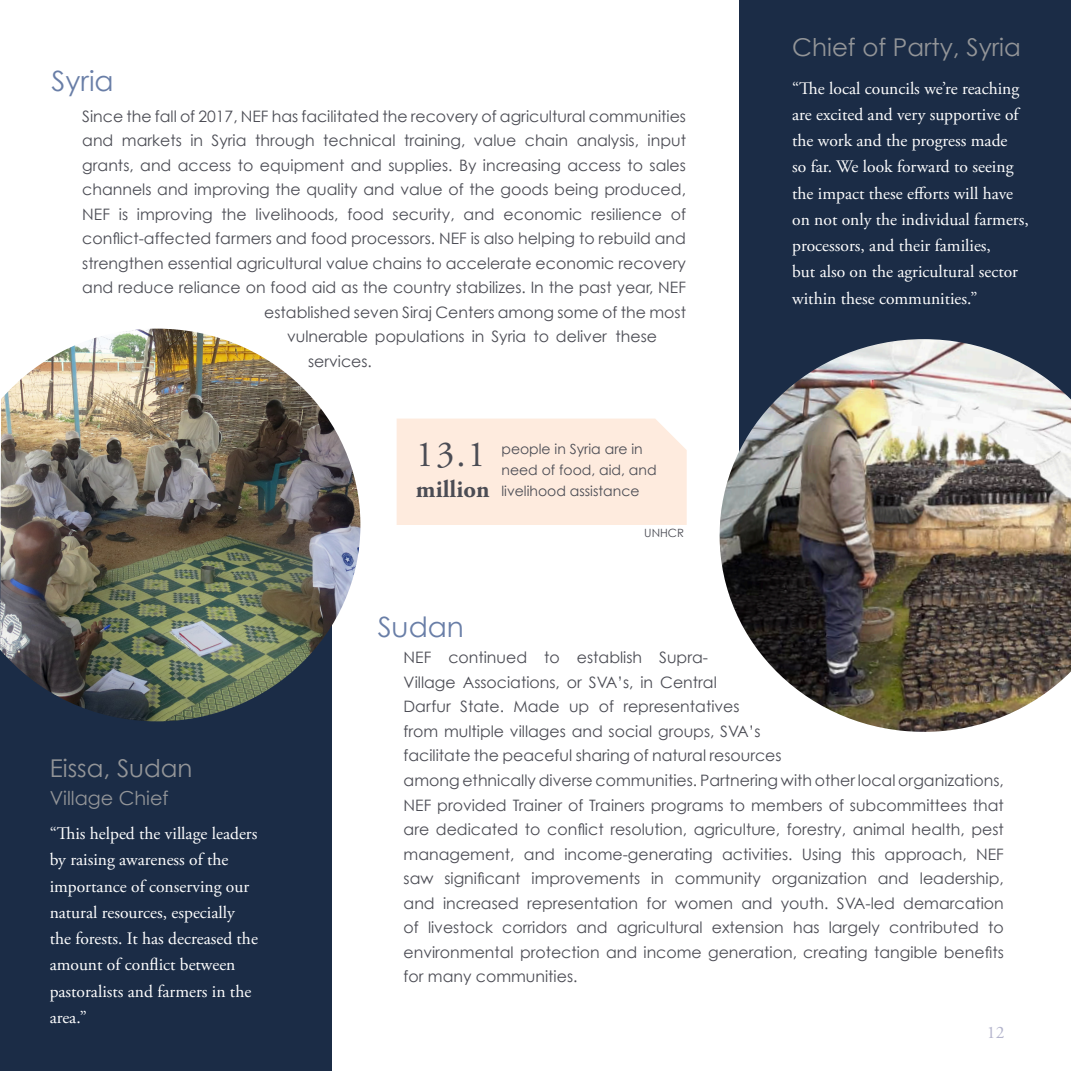
<style>
.page{position:relative;width:1071px;height:1071px;background:#fff}
.page>*{position:absolute;margin:0;border:0;box-sizing:border-box;transform-origin:0 0}
.Paragraph_Style_1{font:36.75px "Adobe Garamond Pro";color:#4b4c54}
.t1{font:28px "Century Gothic";color:#697ea7}
.t2{font:24.5px "Century Gothic";color:#939598}
.Paragraph_Style_3{font:700 24.5px "Adobe Garamond Pro";color:#4b4c54}
.t3{font:19.25px "Century Gothic";color:#939598}
.Paragraph_Style_3-2{font:17.5px/26.2px "Adobe Garamond Pro";color:#fff}
.t4{font:17.5px "Adobe Garamond Pro";color:#b3b4cc}
.Paragraph_Style_3-3{font:15.75px/24.5px "Century Gothic";color:#4b4c54}
.Paragraph_Style_3-4{font:14px/21px "Century Gothic";color:#4b4c54}
.Paragraph_Style_1-2{font:11.38px "Century Gothic";color:#4b4c54}
</style>
<div class="page">
<div style="left:739px;top:0;width:332px;height:538px;background:#1b2c46"></div>
<div style="left:0;top:563px;width:332px;height:508px;background:#1b2c46"></div>
<img style="left:720px;top:339px;width:351px;height:393px">
<img style="left:0;top:329px;width:360px;height:392px">
<div style="left:397px;top:419px;width:290px;height:106px;background:#feebde"></div>
<p class="t2" style="left:792px;top:32px;width:230px">Chief of Party, Syria</p>
<p class="t1" style="left:52px;top:64px;width:64px">Syria</p>
<p class="Paragraph_Style_3-2" style="left:792px;top:76px;width:238px">“The local councils we’re reaching are excited and very supportive of the work and the progress made<br>so far. We look forward to seeing the impact these efforts will have on not only the individual farmers, processors, and their families,<br>but also on the agricultural sector within these communities.”</p>
<p class="Paragraph_Style_3-3" style="left:82px;top:104px;width:605px">Since the fall of 2017, NEF has facilitated the recovery of agricultural communities</p>
<p class="Paragraph_Style_3-3" style="left:82px;top:128px;width:605px">and markets in Syria through technical training, value chain analysis, input</p>
<p class="Paragraph_Style_3-3" style="left:82px;top:153px;width:605px">grants, and access to equipment and supplies. By increasing access to sales</p>
<p class="Paragraph_Style_3-3" style="left:82px;top:177px;width:605px">channels and improving the quality and value of the goods being produced,</p>
<p class="Paragraph_Style_3-3" style="left:82px;top:202px;width:605px">NEF is improving the livelihoods, food security, and economic resilience of</p>
<p class="Paragraph_Style_3-3" style="left:82px;top:226px;width:605px">conflict-affected farmers and food processors. NEF is also helping to rebuild and</p>
<p class="Paragraph_Style_3-3" style="left:82px;top:251px;width:605px">strengthen essential agricultural value chains to accelerate economic recovery</p>
<p class="Paragraph_Style_3-3" style="left:82px;top:275px;width:605px">and reduce reliance on food aid as the country stabilizes. In the past year, NEF</p>
<p class="Paragraph_Style_3-3" style="left:264px;top:300px;width:423px">established seven Siraj Centers among some of the most</p>
<p class="Paragraph_Style_3-3" style="left:287px;top:324px;width:321px">vulnerable populations in Syria to deliver</p>
<p class="Paragraph_Style_3-3" style="left:308px;top:349px;width:65px">services.</p>
<p class="Paragraph_Style_3-3" style="left:616px;top:324px;width:43px">these</p>
<p class="Paragraph_Style_1" style="left:416px;top:432px;width:71px">13.1</p>
<p class="Paragraph_Style_3-4" style="left:501px;top:438px;width:157px">people in Syria are in need of food, aid, and</p>
<p class="Paragraph_Style_3" style="left:416px;top:475px;width:75px">million</p>
<p class="Paragraph_Style_3-4" style="left:501px;top:480px;width:140px">livelihood assistance</p>
<p class="Paragraph_Style_1-2" style="left:644px;top:526px;width:41px">UNHCR</p>
<p class="t2" style="left:50px;top:753px;width:144px">Eissa, Sudan</p>
<p class="t3" style="left:50px;top:786px;width:120px">Village Chief</p>
<p class="Paragraph_Style_3-2" style="left:50px;top:821px;width:210px">“This helped the village leaders by raising awareness of the importance of conserving our natural resources, especially the forests. It has decreased the amount of conflict between pastoralists and farmers in the area.”</p>
<p class="t1" style="left:378px;top:610px;width:88px">Sudan</p>
<p class="Paragraph_Style_3-3" style="left:404px;top:645px;width:602px">NEF continued to establish Supra-<br>Village Associations, or SVA’s, in Central<br>Darfur State. Made up of representatives<br>from multiple villages and social groups, SVA’s<br>facilitate the peaceful sharing of natural resources<br>among ethnically diverse communities. Partnering with other local organizations, NEF provided Trainer of Trainers programs to members of subcommittees that are dedicated to conflict resolution, agriculture, forestry, animal health, pest management, and income-generating activities. Using this approach, NEF saw significant improvements in community organization and leadership, and increased representation for women and youth. SVA-led demarcation of livestock corridors and agricultural extension has largely contributed to environmental protection and income generation, creating tangible benefits for many communities.</p>
<p class="t4" style="left:987px;top:1022px;width:19px">12</p>
</div>
